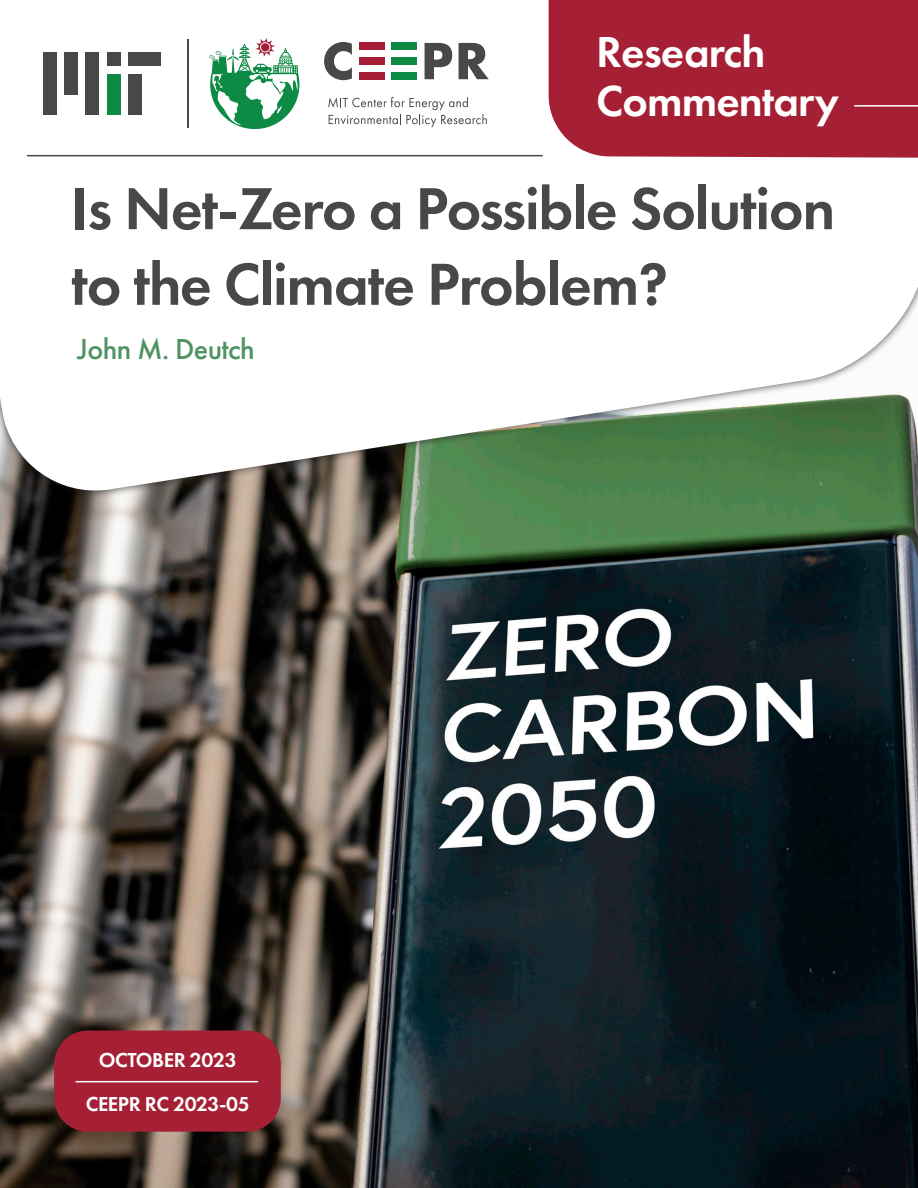
<style>
.page{position:relative;width:918px;height:1188px;background:#fff}
.page>*{position:absolute;margin:0;border:0;box-sizing:border-box;transform-origin:0 0}
.t1{font:600 61.5px/75.6px "Futura PT";letter-spacing:-.02em;color:#474847}
.t2{font:600 45px "Futura PT";letter-spacing:-.02em;color:#fff}
._5_-_Footnote{font:500 30px "Futura PT";letter-spacing:-.02em;color:#509363}
.t3{font:600 21px "Futura PT";letter-spacing:-.02em;color:#fff}
.t4{font:600 21px "Futura PT";letter-spacing:-.02em;color:#fff}
</style>
<div class="page">
<img style="left:0;top:499px;width:918px;height:689px">
<svg style="left:0;top:0;width:918px;height:498px"></svg>
<div style="left:549px;top:0;width:369px;height:158px;background:#a62035"></div>
<hr style="left:187px;top:39px;width:2px;height:89px;background:#474847">
<div style="left:391px;top:43px;width:25px;height:7px;background:#0d8a43"></div>
<div style="left:391px;top:57px;width:25px;height:8px;background:#0d8a43"></div>
<div style="left:391px;top:72px;width:25px;height:7px;background:#0d8a43"></div>
<div style="left:360px;top:43px;width:25px;height:7px;background:#a51d35"></div>
<div style="left:360px;top:57px;width:25px;height:8px;background:#a51d35"></div>
<div style="left:360px;top:72px;width:25px;height:7px;background:#a51d35"></div>
<svg style="left:324px;top:42px;width:28px;height:38px"></svg>
<svg style="left:425px;top:43px;width:27px;height:36px"></svg>
<svg style="left:459px;top:43px;width:30px;height:36px"></svg>
<svg style="left:328px;top:97px;width:159px;height:30px"></svg>
<svg style="left:209px;top:38px;width:90px;height:91px"></svg>
<div style="left:128px;top:52px;width:33px;height:13px;background:#474847"></div>
<div style="left:64px;top:52px;width:14px;height:43px;background:#474847"></div>
<div style="left:86px;top:52px;width:13px;height:62px;background:#474847"></div>
<div style="left:43px;top:52px;width:13px;height:62px;background:#474847"></div>
<div style="left:128px;top:74px;width:13px;height:40px;background:#474847"></div>
<div style="left:107px;top:52px;width:13px;height:13px;background:#474847"></div>
<div style="left:107px;top:74px;width:13px;height:40px;background:#0d8a43"></div>
<div style="left:54px;top:1031px;width:227px;height:101px;background:#a62035;border-radius:34px"></div>
<hr style="left:855px;top:105px;width:63px;height:2px;background:#fff">
<hr style="left:27px;top:155px;width:515px;height:1px;background:#474847">
<hr style="left:76px;top:1081px;width:182px;height:1px;background:#fff">
<p class="t2" style="left:596px;top:24px;width:171px">Research</p>
<p class="t2" style="left:596px;top:73px;width:244px">Commentary</p>
<p class="t1" style="left:71px;top:170px;width:766px">Is Net-Zero a Possible Solution to the Climate Problem?</p>
<p class="_5_-_Footnote" style="left:77px;top:331px;width:179px">John M. Deutch</p>
<p class="t4" style="left:99px;top:1047px;width:139px">OCTOBER 2023</p>
<p class="t3" style="left:86px;top:1091px;width:165px">CEEPR RC 2023-05</p>
</div>
